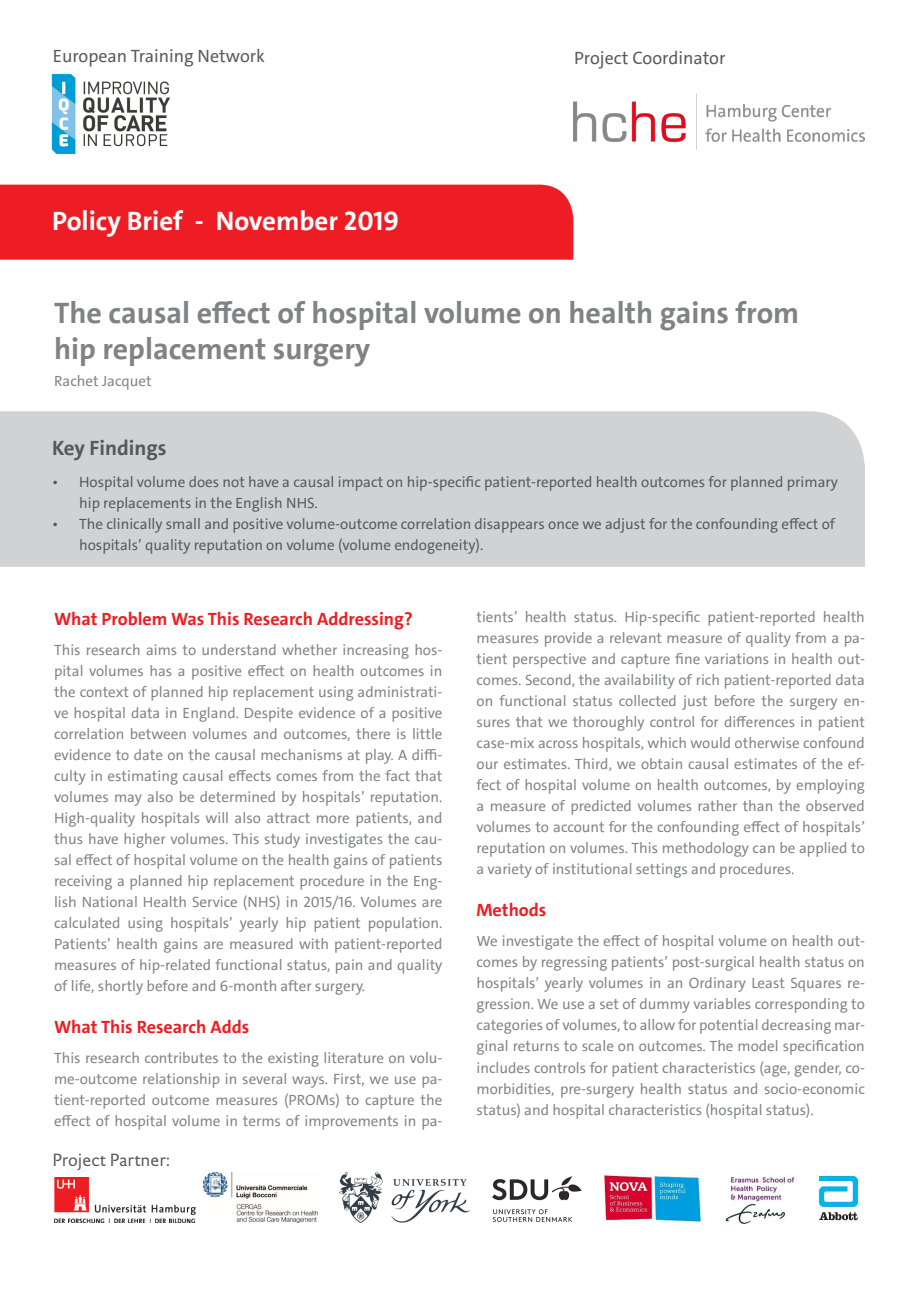
<style>
.page{position:relative;width:919px;height:1289px;background:#fff}
.page>*{position:absolute;margin:0;border:0;box-sizing:border-box;transform-origin:0 0}
.t1{font:700 30px/36px "The Sans UHH";color:#808285}
.t2{font:700 27px "The Sans UHH";color:#fff}
.t3{font:700 21px "The Sans UHH";color:#57585a}
.t4{font:700 18px "The Sans UHH";color:#ee1d23}
.t5{font:18px "The Sans UHH";color:#57585a}
.t6{font:18px "DTL Documenta Sans TOT";color:#57585a}
.t7{font:15px/21px "The Sans UHH";color:#808285;text-align:justify}
.t8{font:15px/21px "The Sans UHH";color:#57585a}
</style>
<div class="page">
<img style="left:573px;top:94px;width:291px;height:56px">
<img style="left:51px;top:73px;width:120px;height:82px">
<img style="left:54px;top:1177px;width:141px;height:45px">
<img style="left:203px;top:1172px;width:115px;height:50px">
<img style="left:339px;top:1172px;width:130px;height:50px">
<img style="left:492px;top:1176px;width:90px;height:46px">
<img style="left:603px;top:1173px;width:99px;height:50px">
<img style="left:725px;top:1176px;width:70px;height:47px">
<img style="left:818px;top:1175px;width:42px;height:46px">
<div style="left:0;top:185px;width:573px;height:75px;background:#ee1d23"></div>
<div style="left:0;top:411px;width:864px;height:156px;background:#d1d2d4"></div>
<p class="t5" style="left:53px;top:44px;width:214px">European Training Network</p>
<p class="t5" style="left:574px;top:47px;width:153px">Project Coordinator</p>
<p class="t2" style="left:52px;top:203px;width:348px">Policy Brief - November 2019</p>
<p class="t1" style="left:54px;top:295px;width:746px">The causal effect of hospital volume on health gains from hip replacement surgery</p>
<p class="t7" style="left:54px;top:371px;width:99px">Rachet Jacquet</p>
<p class="t3" style="left:52px;top:434px;width:116px">Key Findings</p>
<p class="t8" style="left:79px;top:471px;width:760px;text-indent:-27px">• Hospital volume does not have a causal impact on hip-specific patient-reported health outcomes for planned primary hip replacements in the English NHS.</p>
<p class="t8" style="left:79px;top:513px;width:757px;text-indent:-27px">• The clinically small and positive volume-outcome correlation disappears once we adjust for the confounding effect of hospitals’ quality reputation on volume (volume endogeneity).</p>
<p class="t4" style="left:54px;top:607px;width:360px">What Problem Was This Research Addressing?</p>
<p class="t7" style="left:54px;top:639px;width:390px">This research aims to understand whether increasing hos&shy;pital volumes has a positive effect on health outcomes in the context of planned hip replacement using administrati&shy;ve hospital data in England. Despite evidence of a positive correlation between volumes and outcomes, there is little evidence to date on the causal mechanisms at play. A diffi&shy;culty in estimating causal effects comes from the fact that volumes may also be determined by hospitals’ reputation.<br>High-quality hospitals will also attract more patients, and thus have higher volumes. This study investigates the cau&shy;sal effect of hospital volume on the health gains of patients receiving a planned hip replacement procedure in the Eng&shy;lish National Health Service (NHS) in 2015/16. Volumes are calculated using hospitals’ yearly hip patient population.<br>Patients’ health gains are measured with patient-reported measures of hip-related functional status, pain and quality of life, shortly before and 6-month after surgery.</p>
<p class="t4" style="left:54px;top:1015px;width:197px">What This Research Adds</p>
<p class="t7" style="left:54px;top:1047px;width:390px">This research contributes to the existing literature on volu&shy;me-outcome relationship in several ways. First, we use pa&shy;tient-reported outcome measures (PROMs) to capture the effect of hospital volume in terms of improvements in pa-</p>
<p class="t6" style="left:52px;top:1148px;width:119px">Project Partner:</p>
<p class="t7" style="left:476px;top:607px;width:390px">tients’ health status. Hip-specific patient-reported health measures provide a relevant measure of quality from a pa&shy;tient perspective and capture fine variations in health out&shy;comes. Second, the availability of rich patient-reported data on functional status collected just before the surgery en&shy;sures that we thoroughly control for differences in patient case-mix across hospitals, which would otherwise confound our estimates. Third, we obtain causal estimates of the ef&shy;fect of hospital volume on health outcomes, by employing a measure of predicted volumes rather than the observed volumes to account for the confounding effect of hospitals’ reputation on volumes. This methodology can be applied to a variety of institutional settings and procedures.</p>
<p class="t4" style="left:476px;top:898px;width:71px">Methods</p>
<p class="t7" style="left:476px;top:931px;width:390px">We investigate the effect of hospital volume on health out&shy;comes by regressing patients’ post-surgical health status on hospitals’ yearly volumes in an Ordinary Least Squares re&shy;gression. We use a set of dummy variables corresponding to categories of volumes, to allow for potential decreasing mar&shy;ginal returns to scale on outcomes. The model specification includes controls for patient characteristics (age, gender, co&shy;morbidities, pre-surgery health status and socio-economic status) and hospital characteristics (hospital status).</p>
</div>
